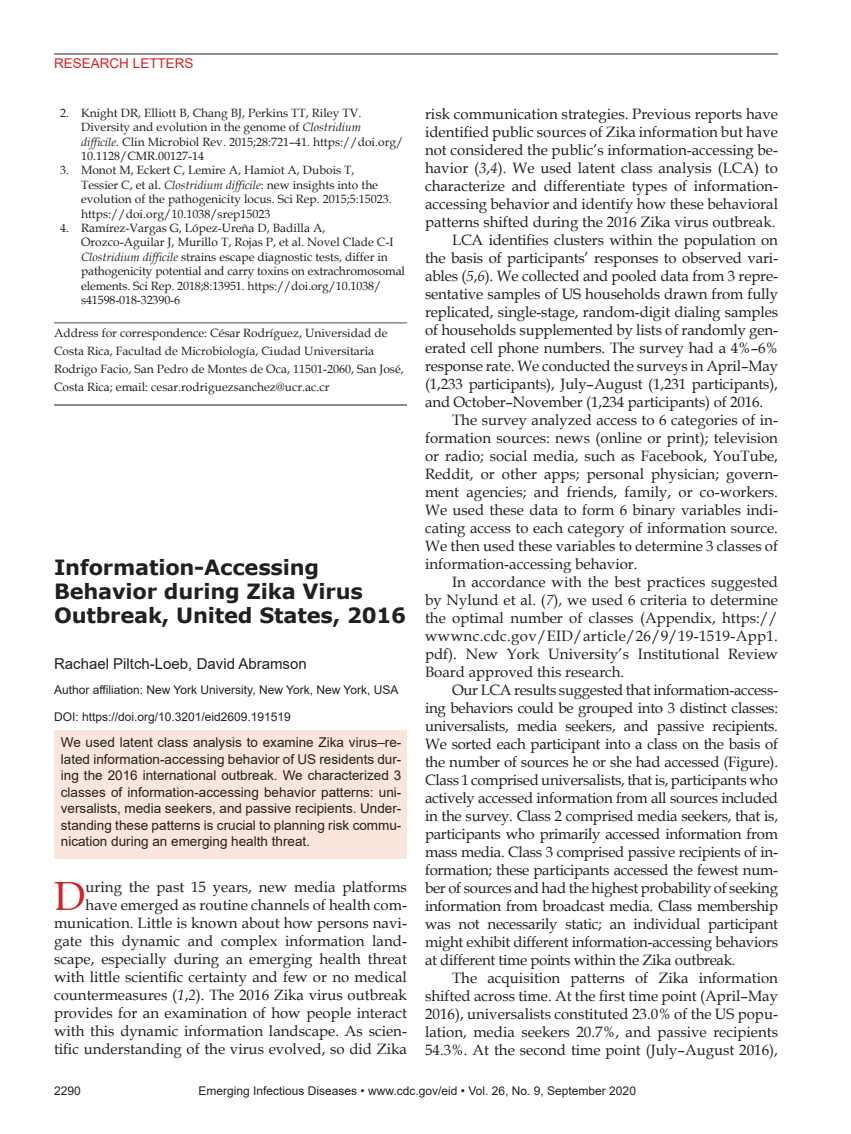
<style>
.page{position:relative;width:851px;height:1134px;background:#fff}
.page>*{position:absolute;margin:0;border:0;box-sizing:border-box;transform-origin:0 0}
.Drop_Cap{font:40.8px "Book Antiqua";color:#d1232a}
.Article_Title{font:700 21px/24px "Verdana";letter-spacing:-.01em;color:#231f20}
.Body_Text{font:15px/18px "Book Antiqua";color:#231f20;text-align:justify}
.Drop_Cap-2{font:15px/18px "Book Antiqua";color:#231f20;text-align:right}
.Authors{font:15px "Arial";color:#231f20}
.Abstract{font:13.5px/16.5px "Arial";color:#231f20;text-align:justify}
.t1{font:13.5px "Arial";color:#d1232a}
.References{font:12px/14.4px "Book Antiqua";color:#231f20}
.Correspondence{font:12px/18px "Book Antiqua";color:#231f20}
.Affiliations{font:12px "Arial";color:#231f20}
.DOI{font:12px "Arial";color:#231f20}
.s1{font-style:italic}
</style>
<div class="page">
<hr style="left:54px;top:54px;width:724px;height:1px;background:#231f20">
<hr style="left:54px;top:322px;width:353px;height:1px;background:#636366">
<hr style="left:54px;top:404px;width:353px;height:2px;background:#333">
<div style="left:55px;top:730px;width:352px;height:128px;background:#f9e5dc"></div>
<p class="t1" style="left:54px;top:54px;width:141px">RESEARCH LETTERS</p>
<p class="References" style="left:81px;top:105px;width:324px;text-indent:-21px">2. Knight DR, Elliott B, Chang BJ, Perkins TT, Riley TV.<br>Diversity and evolution in the genome of <span class="s1">Clostridium<br>difficile.</span> Clin Microbiol Rev. 2015;28:721–41. https://doi.org/ 10.1128/CMR.00127-14</p>
<p class="References" style="left:81px;top:163px;width:312px;text-indent:-21px">3. Monot M, Eckert C, Lemire A, Hamiot A, Dubois T, Tessier C, et al. <span class="s1">Clostridium difficile</span>: new insights into the evolution of the pathogenicity locus. Sci Rep. 2015;5:15023. https://doi.org/10.1038/srep15023</p>
<p class="References" style="left:81px;top:220px;width:325px;text-indent:-21px">4. Ramírez-Vargas G, López-Ureña D, Badilla A, Orozco-Aguilar J, Murillo T, Rojas P, et al. Novel Clade C-I <span class="s1">Clostridium difficile</span> strains escape diagnostic tests, differ in pathogenicity potential and carry toxins on extrachromosomal elements. Sci Rep. 2018;8:13951. https://doi.org/10.1038/ s41598-018-32390-6</p>
<p class="Correspondence" style="left:54px;top:324px;width:351px">Address for correspondence: César Rodríguez, Universidad de Costa Rica, Facultad de Microbiología, Ciudad Universitaria Rodrigo Facio, San Pedro de Montes de Oca, 11501-2060, San José, Costa Rica; email: cesar.rodriguezsanchez@ucr.ac.cr</p>
<p class="Article_Title" style="left:54px;top:555px;width:353px">Information-Accessing<br>Behavior during Zika Virus<br>Outbreak, United States, 2016</p>
<p class="Authors" style="left:54px;top:654px;width:254px">Rachael Piltch-Loeb, David Abramson</p>
<p class="Affiliations" style="left:54px;top:682px;width:346px">Author affiliation: New York University, New York, New York, USA</p>
<p class="DOI" style="left:54px;top:709px;width:238px">DOI: https://doi.org/10.3201/eid2609.191519</p>
<p class="Abstract" style="left:61px;top:734px;width:342px">We used latent class analysis to examine Zika virus–re&shy;lated information-accessing behavior of US residents dur&shy;ing the 2016 international outbreak. We characterized 3 classes of information-accessing behavior patterns: uni&shy;versalists, media seekers, and passive recipients. Under&shy;standing these patterns is crucial to planning risk commu&shy;nication during an emerging health threat.</p>
<p class="Drop_Cap-2" style="left:54px;top:878px;width:354px">uring the past 15 years, new media platforms have emerged as routine channels of health com&shy;munication. Little is known about how persons navi&shy;gate this dynamic and complex information land&shy;scape, especially during an emerging health threat with little scientific certainty and few or no medical countermeasures (<span class="s1">1</span>,<span class="s1">2</span>). The 2016 Zika virus outbreak provides for an examination of how people interact with this dynamic information landscape. As scien&shy;tific understanding of the virus evolved, so did Zika</p>
<p class="Drop_Cap" style="left:54px;top:868px;width:33px">D</p>
<p class="Drop_Cap-2" style="left:425px;top:104px;width:354px;text-align:justify">risk communication strategies. Previous reports have identified public sources of Zika information but have not considered the public’s information-accessing be&shy;havior (<span class="s1">3</span>,<span class="s1">4</span>). We used latent class analysis (LCA) to characterize and differentiate types of information&shy;accessing behavior and identify how these behavioral patterns shifted during the 2016 Zika virus outbreak.</p>
<p class="Body_Text" style="left:425px;top:230px;width:354px;text-indent:27px">LCA identifies clusters within the population on the basis of participants’ responses to observed vari&shy;ables (<span class="s1">5</span>,<span class="s1">6</span>). We collected and pooled data from 3 repre&shy;sentative samples of US households drawn from fully replicated, single-stage, random-digit dialing samples of households supplemented by lists of randomly gen&shy;erated cell phone numbers. The survey had a 4%–6% response rate. We conducted the surveys in April–May (1,233 participants), July–August (1,231 participants), and October–November (1,234 participants) of 2016.</p>
<p class="Body_Text" style="left:425px;top:410px;width:354px;text-indent:27px">The survey analyzed access to 6 categories of in&shy;formation sources: news (online or print); television or radio; social media, such as Facebook, YouTube, Reddit, or other apps; personal physician; govern&shy;ment agencies; and friends, family, or co-workers.<br>We used these data to form 6 binary variables indi&shy;cating access to each category of information source.<br>We then used these variables to determine 3 classes of information-accessing behavior.</p>
<p class="Body_Text" style="left:425px;top:572px;width:354px;text-indent:27px">In accordance with the best practices suggested by Nylund et al. (<span class="s1">7</span>), we used 6 criteria to determine the optimal number of classes (Appendix, https:// wwwnc.cdc.gov/EID/article/26/9/19-1519-App1. pdf). New York University’s Institutional Review Board approved this research.</p>
<p class="Body_Text" style="left:425px;top:680px;width:354px;text-indent:27px">Our LCA results suggested that information-access&shy;ing behaviors could be grouped into 3 distinct classes: universalists, media seekers, and passive recipients.<br>We sorted each participant into a class on the basis of the number of sources he or she had accessed (Figure).<br>Class 1 comprised universalists, that is, participants who actively accessed information from all sources included in the survey. Class 2 comprised media seekers, that is, participants who primarily accessed information from mass media. Class 3 comprised passive recipients of in&shy;formation; these participants accessed the fewest num&shy;ber of sources and had the highest probability of seeking information from broadcast media. Class membership was not necessarily static; an individual participant might exhibit different information-accessing behaviors at different time points within the Zika outbreak.</p>
<p class="Body_Text" style="left:425px;top:968px;width:354px;text-indent:27px">The acquisition patterns of Zika information shifted across time. At the first time point (April–May 2016), universalists constituted 23.0% of the US popu&shy;lation, media seekers 20.7%, and passive recipients 54.3%. At the second time point (July–August 2016),</p>
<p class="Affiliations" style="left:54px;top:1083px;width:28px">2290</p>
<p class="Affiliations" style="left:198px;top:1083px;width:439px">Emerging Infectious Diseases • www.cdc.gov/eid • Vol. 26, No. 9, September 2020</p>
</div>
